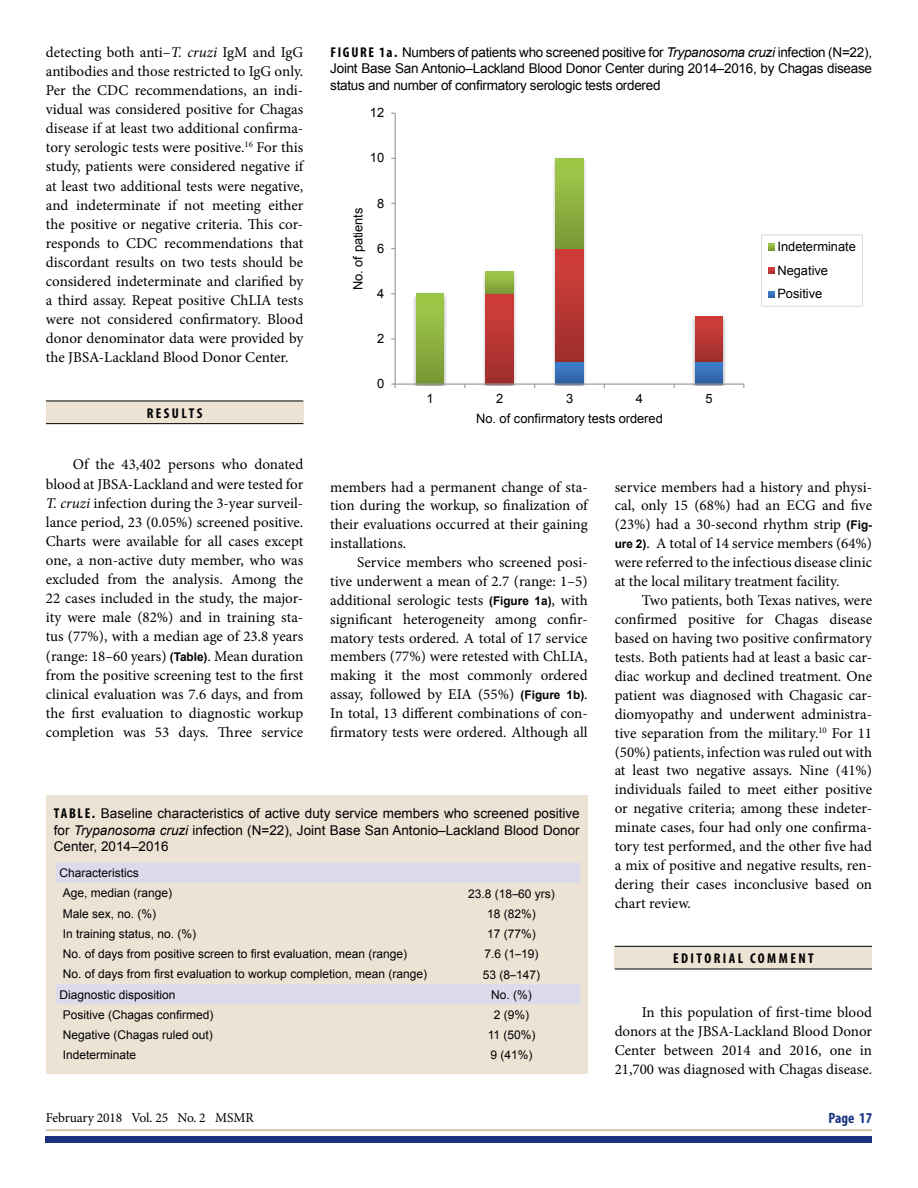
<style>
.page{position:relative;width:918px;height:1188px;background:#fff}
.page>*{position:absolute;margin:0;border:0;box-sizing:border-box;transform-origin:0 0}
.Body{font:15px/18.9px "Minion Pro";color:#000;text-align:justify}
.t1{font:700 condensed 15px "Myriad Pro";color:#1b3281}
.Heads_Rules__copy_pa{font:700 condensed 14.25px "Myriad Pro";letter-spacing:.17em;color:#000}
.Table_Heads{font:13.5px/16.5px "Arial";letter-spacing:-.01em;color:#000;text-align:justify}
.t2{font:13.5px "Minion Pro";letter-spacing:-.01em;color:#010202}
.t3{font:12.9px/23.9px "Arial";color:#000}
.Table_Text{font:12px "Arial";color:#000}
.s1{font-style:italic}
.s2{font-family:"Myriad Pro";font-weight:700;font-stretch:condensed;font-size:14.25px}
.s3{font-family:"Arial";font-weight:700;font-size:12px}
.s4{font-family:"Calibri"}
.s5{color:#000}
</style>
<div class="page">
<div style="left:46px;top:1136px;width:826px;height:6px;background:#1b3281"></div>
<hr style="left:46px;top:1129px;width:826px;height:2px;background:#cfb691">
<div style="left:46px;top:401px;width:257px;height:23px;background:#ece3d5"></div>
<hr style="left:46px;top:423px;width:257px;height:1px;background:#000">
<hr style="left:46px;top:401px;width:257px;height:1px;background:#000">
<div style="left:615px;top:946px;width:257px;height:23px;background:#ece3d5"></div>
<hr style="left:615px;top:969px;width:257px;height:1px;background:#000">
<hr style="left:615px;top:946px;width:257px;height:1px;background:#000">
<div style="left:46px;top:795px;width:542px;height:279px;background:#ece3d5"></div>
<svg style="left:56px;top:863px;width:524px;height:141px"></svg>
<img style="left:550px;top:370px;width:39px;height:14px">
<img style="left:690px;top:370px;width:38px;height:14px">
<img style="left:481px;top:302px;width:38px;height:82px">
<img style="left:553px;top:257px;width:33px;height:113px">
<img style="left:692px;top:325px;width:34px;height:45px">
<img style="left:411px;top:293px;width:38px;height:91px">
<img style="left:483px;top:271px;width:33px;height:31px">
<img style="left:553px;top:158px;width:33px;height:99px">
<img style="left:692px;top:317px;width:34px;height:8px">
<div style="left:556px;top:362px;width:27px;height:22px;background:linear-gradient(to bottom,#3e80d0,#2f629f)"></div>
<div style="left:695px;top:362px;width:28px;height:22px;background:linear-gradient(to bottom,#3e80d0,#2f629f)"></div>
<div style="left:486px;top:294px;width:28px;height:90px;background:linear-gradient(to bottom,#d43f3c,#9e2f2c)"></div>
<div style="left:556px;top:249px;width:27px;height:113px;background:linear-gradient(to bottom,#d43f3c,#9d2e2c)"></div>
<div style="left:695px;top:316px;width:28px;height:46px;background:linear-gradient(to bottom,#d53f3c,#9f2f2c)"></div>
<div style="left:416px;top:294px;width:28px;height:90px;background:linear-gradient(to bottom,#a1cc4a,#799837)"></div>
<svg style="left:486px;top:271px;width:28px;height:23px"></svg>
<div style="left:556px;top:158px;width:27px;height:91px;background:linear-gradient(to bottom,#a2cc4b,#789737)"></div>
<hr style="left:395px;top:113px;width:1px;height:271px;background:#989a9d">
<hr style="left:395px;top:384px;width:349px;height:1px;background:#989a9d">
<div style="left:761px;top:234px;width:102px;height:73px;border:1px solid #dcddde"></div>
<svg style="left:768px;top:244px;width:7px;height:6px"></svg>
<svg style="left:768px;top:267px;width:7px;height:7px"></svg>
<svg style="left:768px;top:291px;width:7px;height:7px"></svg>
<p class="Body" style="left:46px;top:43px;width:259px">detecting both anti–<span class="s1">T. cruzi</span> IgM and IgG antibodies and those restricted to IgG only.<br>Per the CDC recommendations, an indi&shy;vidual was considered positive for Chagas disease if at least two additional confirma&shy;tory serologic tests were positive.<sup>16</sup> For this study, patients were considered negative if at least two additional tests were negative, and indeterminate if not meeting either the positive or negative criteria. This cor&shy;responds to CDC recommendations that discordant results on two tests should be considered indeterminate and clarified by a third assay. Repeat positive ChLIA tests were not considered confirmatory. Blood donor denominator data were provided by the JBSA-Lackland Blood Donor Center.</p>
<h2 class="Heads_Rules__copy_pa" style="left:147px;top:404px;width:57px">RESULTS</h2>
<p class="Table_Heads" style="left:330px;top:44px;width:543px"><span class="s2">FIGURE 1a.</span> Numbers of patients who screened positive for <span class="s1">Trypanosoma cruzi</span> infection (N=22), Joint Base San Antonio–Lackland Blood Donor Center during 2014–2016, by Chagas disease status and number of confirmatory serologic tests ordered</p>
<p class="t3" style="left:370px;top:101px;width:16px">12</p>
<p class="t3" style="left:370px;top:146px;width:16px">10</p>
<p class="t3" style="left:346px;top:290px;width:84px;rotate:-90deg">No. of patients</p>
<p class="t3" style="left:377px;top:191px;width:9px">8</p>
<p class="t3" style="left:377px;top:236px;width:9px">6</p>
<p class="t3" style="left:377px;top:282px;width:9px">4</p>
<p class="t3" style="left:377px;top:327px;width:9px">2</p>
<p class="t3" style="left:377px;top:372px;width:9px">0</p>
<p class="t3" style="left:427px;top:387px;width:9px">1</p>
<p class="t3" style="left:496px;top:387px;width:9px">2</p>
<p class="t3" style="left:566px;top:387px;width:9px">3</p>
<p class="t3" style="left:636px;top:387px;width:9px">4</p>
<p class="t3" style="left:706px;top:387px;width:9px">5</p>
<p class="t3" style="left:476px;top:407px;width:188px">No. of confirmatory tests ordered</p>
<p class="t3" style="left:777px;top:235px;width:80px">Indeterminate<br>Negative<br>Positive</p>
<p class="Body" style="left:46px;top:455px;width:259px;text-indent:27px">Of the 43,402 persons who donated blood at JBSA-Lackland and were tested for <span class="s1">T. cruzi</span> infection during the 3-year surveil&shy;lance period, 23 (0.05%) screened positive.<br>Charts were available for all cases except one, a non-active duty member, who was excluded from the analysis. Among the 22 cases included in the study, the major&shy;ity were male (82%) and in training sta&shy;tus (77%), with a median age of 23.8 years (range: 18–60 years) <span class="s3">(Table)</span>. Mean duration from the positive screening test to the first clinical evaluation was 7.6 days, and from the first evaluation to diagnostic workup completion was 53 days. Three service</p>
<p class="Body" style="left:330px;top:477px;width:259px">members had a permanent change of sta&shy;tion during the workup, so finalization of their evaluations occurred at their gaining installations.</p>
<p class="Body" style="left:330px;top:553px;width:259px;text-indent:27px">Service members who screened posi&shy;tive underwent a mean of 2.7 (range: 1–5) additional serologic tests <span class="s3">(Figure 1a)</span>, with significant heterogeneity among confir&shy;matory tests ordered. A total of 17 service members (77%) were retested with ChLIA, making it the most commonly ordered assay, followed by EIA (55%) <span class="s3">(Figure 1b)</span>.<br>In total, 13 different combinations of con&shy;firmatory tests were ordered. Although all</p>
<p class="Table_Heads" style="left:54px;top:805px;width:527px"><span class="s2">TABLE.</span> Baseline characteristics of active duty service members who screened positive for <span class="s1">Trypanosoma cruzi</span> infection (N=22), Joint Base San Antonio–Lackland Blood Donor Center, 2014–2016</p>
<p class="Table_Text" style="left:59px;top:865px;width:81px">Characteristics</p>
<p class="Table_Text" style="left:63px;top:885px;width:111px">Age, median (range)</p>
<p class="Table_Text" style="left:468px;top:885px;width:88px">23.8 (18<span class="s4">–</span>60 yrs)</p>
<p class="Table_Text" style="left:63px;top:906px;width:95px">Male sex, no. (%)</p>
<p class="Table_Text" style="left:487px;top:906px;width:50px">18 (82%)</p>
<p class="Table_Text" style="left:63px;top:926px;width:135px">In training status, no. (%)</p>
<p class="Table_Text" style="left:487px;top:926px;width:50px">17 (77%)</p>
<p class="Table_Text" style="left:63px;top:946px;width:346px">No. of days from positive screen to first evaluation, mean (range)</p>
<p class="Table_Text" style="left:485px;top:946px;width:56px">7.6 (1<span class="s4">–</span>19)</p>
<p class="Table_Text" style="left:63px;top:966px;width:366px">No. of days from first evaluation to workup completion, mean (range)</p>
<p class="Table_Text" style="left:483px;top:966px;width:59px">53 (8<span class="s4">–</span>147)</p>
<p class="Table_Text" style="left:59px;top:987px;width:118px">Diagnostic disposition</p>
<p class="Table_Text" style="left:491px;top:987px;width:42px">No. (%)</p>
<p class="Table_Text" style="left:63px;top:1007px;width:152px">Positive (Chagas confirmed)</p>
<p class="Table_Text" style="left:494px;top:1007px;width:37px">2 (9%)</p>
<p class="Table_Text" style="left:63px;top:1027px;width:152px">Negative (Chagas ruled out)</p>
<p class="Table_Text" style="left:488px;top:1027px;width:49px">11 (50%)</p>
<p class="Table_Text" style="left:63px;top:1047px;width:75px">Indeterminate</p>
<p class="Table_Text" style="left:491px;top:1047px;width:44px">9 (41%)</p>
<p class="Body" style="left:615px;top:477px;width:259px">service members had a history and physi&shy;cal, only 15 (68%) had an ECG and five (23%) had a 30-second rhythm strip <span class="s3">(Fig&shy;ure 2)</span>. A total of 14 service members (64%) were referred to the infectious disease clinic at the local military treatment facility.</p>
<p class="Body" style="left:615px;top:591px;width:259px;text-indent:27px">Two patients, both Texas natives, were confirmed positive for Chagas disease based on having two positive confirmatory tests. Both patients had at least a basic car&shy;diac workup and declined treatment. One patient was diagnosed with Chagasic car&shy;diomyopathy and underwent administra&shy;tive separation from the military.<sup>10</sup> For 11 (50%) patients, infection was ruled out with at least two negative assays. Nine (41%) individuals failed to meet either positive or negative criteria; among these indeter&shy;minate cases, four had only one confirma&shy;tory test performed, and the other five had a mix of positive and negative results, ren&shy;dering their cases inconclusive based on chart review.</p>
<h2 class="Heads_Rules__copy_pa" style="left:673px;top:949px;width:142px">EDITORIAL COMMENT</h2>
<p class="Body" style="left:615px;top:1003px;width:259px;text-indent:27px">In this population of first-time blood donors at the JBSA-Lackland Blood Donor Center between 2014 and 2016, one in 21,700 was diagnosed with Chagas disease.</p>
<p class="t2" style="left:46px;top:1109px;width:209px">February 2018 Vol. 25 No. 2 <span class="s5">MSMR</span></p>
<p class="t1" style="left:829px;top:1109px;width:45px">Page 17</p>
</div>
